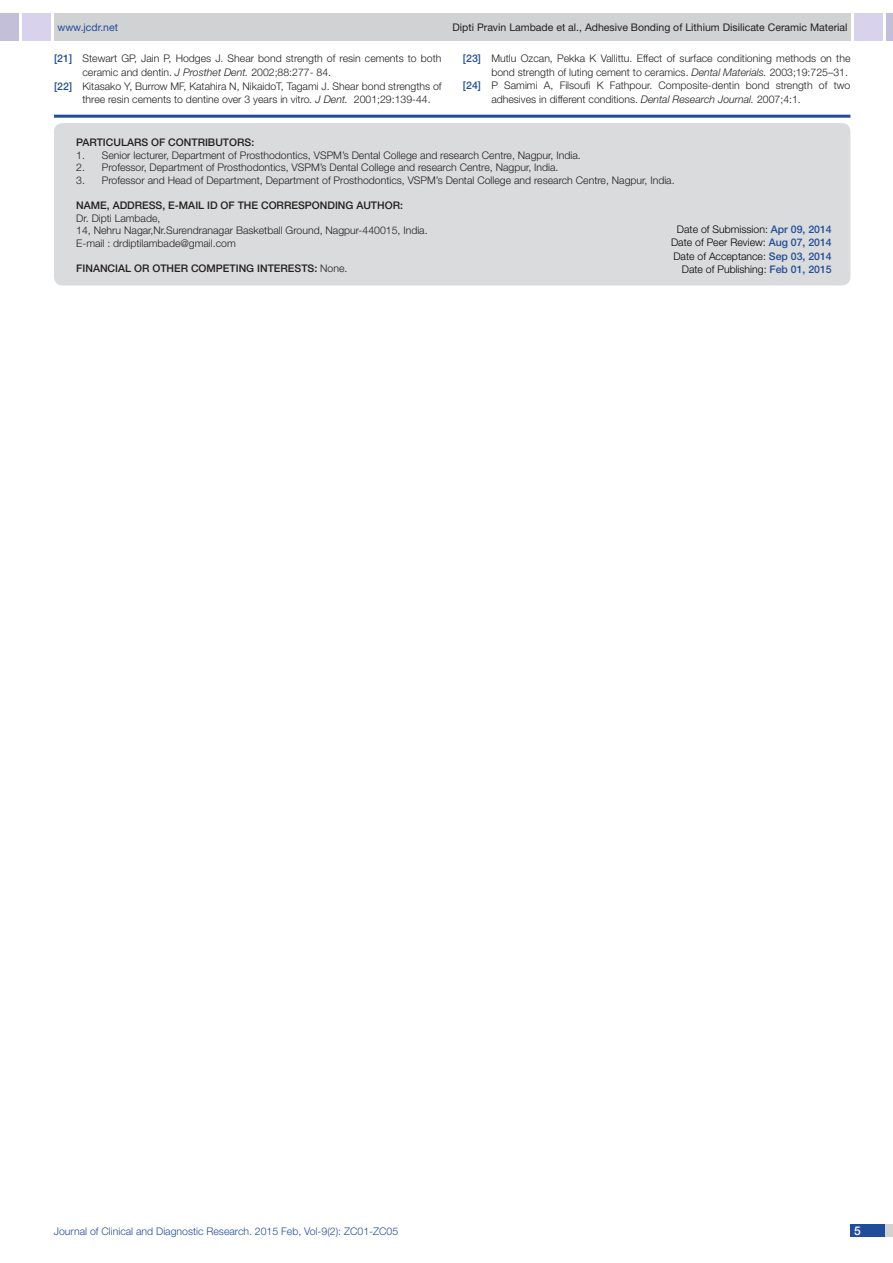
<style>
.page{position:relative;width:893px;height:1263px;background:#fff}
.page>*{position:absolute;margin:0;border:0;box-sizing:border-box;transform-origin:0 0}
.t1{font:500 12px "Helvetica Neue";color:#fff}
.con_particulars{font:300 10.5px "Helvetica Neue";color:#231f20}
.t2{font:300 10.5px "Helvetica Neue";color:#000}
.con_particulars-2{font:500 10.5px "Helvetica Neue";color:#231f20}
.t3{font:10.5px "Helvetica Neue";color:#231f20}
.t4{font:300 10.5px "Helvetica Neue";color:#214c99}
.t5{font:10.5px "Helvetica Neue";color:#214c99}
.s1{font-weight:500;color:#214c99}
.s2{font-style:italic}
.s3{font-weight:500}
</style>
<div class="page">
<div style="left:54px;top:13px;width:796px;height:28px;background:#d1d2d4"></div>
<div style="left:0;top:13px;width:19px;height:28px;background:#c3bfd8"></div>
<div style="left:22px;top:13px;width:29px;height:28px;background:#d9d2ec"></div>
<div style="left:886px;top:13px;width:7px;height:28px;background:#c3bfd8"></div>
<div style="left:854px;top:13px;width:29px;height:28px;background:#d9d2ec"></div>
<div style="left:850px;top:1224px;width:43px;height:13px;background:#d1d2d4"></div>
<div style="left:850px;top:1224px;width:35px;height:13px;background:#214c99"></div>
<hr style="left:54px;top:115px;width:796px;height:3px;background:#214c99">
<div style="left:54px;top:123px;width:796px;height:162px;background:#dadbdc;border-radius:9px"></div>
<p class="t5" style="left:57px;top:21px;width:62px">www.jcdr.net</p>
<p class="t3" style="left:453px;top:21px;width:396px">Dipti Pravin Lambade et al., Adhesive Bonding of Lithium Disilicate Ceramic Material</p>
<p class="con_particulars" style="left:54px;top:52px;width:389px"><span class="s1">[21]</span> Stewart GP, Jain P, Hodges J. Shear bond strength of resin cements to both</p>
<p class="con_particulars" style="left:82px;top:66px;width:250px">ceramic and dentin. <span class="s2">J Prosthet Dent.</span> 2002;88:277- 84.</p>
<p class="con_particulars" style="left:54px;top:80px;width:389px"><span class="s1">[22]</span> Kitasako Y, Burrow MF, Katahira N, NikaidoT, Tagami J. Shear bond strengths of</p>
<p class="con_particulars" style="left:82px;top:93px;width:350px">three resin cements to dentine over 3 years in vitro<span class="s2">. J Dent.</span> 2001;29:139-44.</p>
<p class="con_particulars" style="left:463px;top:52px;width:389px"><span class="s1">[23]</span> Mutlu Ozcan, Pekka K Vallittu. Effect of surface conditioning methods on the</p>
<p class="con_particulars" style="left:491px;top:66px;width:358px">bond strength of luting cement to ceramics. <span class="s2">Dental Materials.</span> 2003;19:725–31.</p>
<p class="con_particulars" style="left:463px;top:79px;width:389px"><span class="s1">[24]</span> P Samimi A, Filsoufi K Fathpour. Composite-dentin bond strength of two</p>
<p class="con_particulars" style="left:491px;top:93px;width:311px">adhesives in different conditions. <span class="s2">Dental Research Journal.</span> 2007;4:1.</p>
<p class="con_particulars-2" style="left:76px;top:136px;width:7px">PARTI</p>
<p class="con_particulars-2" style="left:106px;top:136px;width:86px">CULARS OF CONTRIBUT</p>
<p class="con_particulars-2" style="left:229px;top:136px;width:27px">ORS:</p>
<p class="con_particulars" style="left:76px;top:149px;width:506px">1. Senior lecturer, Department of Prosthodontics, VSPM’s Dental College and research Centre, Nagpur, India.</p>
<p class="con_particulars" style="left:76px;top:161px;width:484px">2. Professor, Department of Prosthodontics, VSPM’s Dental College and research Centre, Nagpur, India.</p>
<p class="con_particulars" style="left:76px;top:174px;width:600px">3. Professor and Head of Department, Department of Prosthodontics, VSPM’s Dental College and research Centre, Nagpur, India.</p>
<p class="con_particulars-2" style="left:76px;top:199px;width:9px">NAME</p>
<p class="con_particulars-2" style="left:107px;top:199px;width:80px">, ADDRESS, E-MAI</p>
<p class="con_particulars-2" style="left:198px;top:199px;width:48px">L ID OF THE</p>
<p class="con_particulars-2" style="left:261px;top:199px;width:24px">CORRE</p>
<p class="con_particulars-2" style="left:298px;top:199px;width:67px">SPONDING AUTH</p>
<p class="con_particulars-2" style="left:385px;top:199px;width:20px">OR:</p>
<p class="con_particulars" style="left:76px;top:212px;width:86px">Dr. Dipti Lambade,</p>
<p class="con_particulars" style="left:76px;top:224px;width:353px">14, Nehru Nagar,Nr.Surendranagar Basketball Ground, Nagpur-440015, India.</p>
<p class="con_particulars" style="left:76px;top:237px;width:161px">E-mail : drdiptilambade@gmail.com</p>
<p class="con_particulars-2" style="left:76px;top:262px;width:92px">FINANCIAL OR OTHER</p>
<p class="con_particulars-2" style="left:191px;top:262px;width:23px">COMPETIN</p>
<p class="con_particulars-2" style="left:246px;top:262px;width:18px">G INTERE</p>
<p class="con_particulars" style="left:295px;top:262px;width:54px"><span class="s3">STS:</span> None.</p>
<p class="t2" style="left:677px;top:222px;width:156px">Date of Submission: <span class="s1">APR 09, 2014</span></p>
<p class="t2" style="left:671px;top:236px;width:162px">Date of Peer Review: <span class="s1">AUG 07, 2014</span></p>
<p class="t2" style="left:673px;top:249px;width:160px">Date of Acceptance: <span class="s1">SEP 03, 2014</span></p>
<p class="t2" style="left:682px;top:263px;width:151px">Date of Publishing: <span class="s1">FEB 01, 2015</span></p>
<p class="t4" style="left:54px;top:1225px;width:346px">Journal of Clinical and Diagnostic Research. 2015 Feb, Vol-9(2): ZC01-ZC05</p>
<p class="t1" style="left:854px;top:1223px;width:8px">5</p>
</div>
